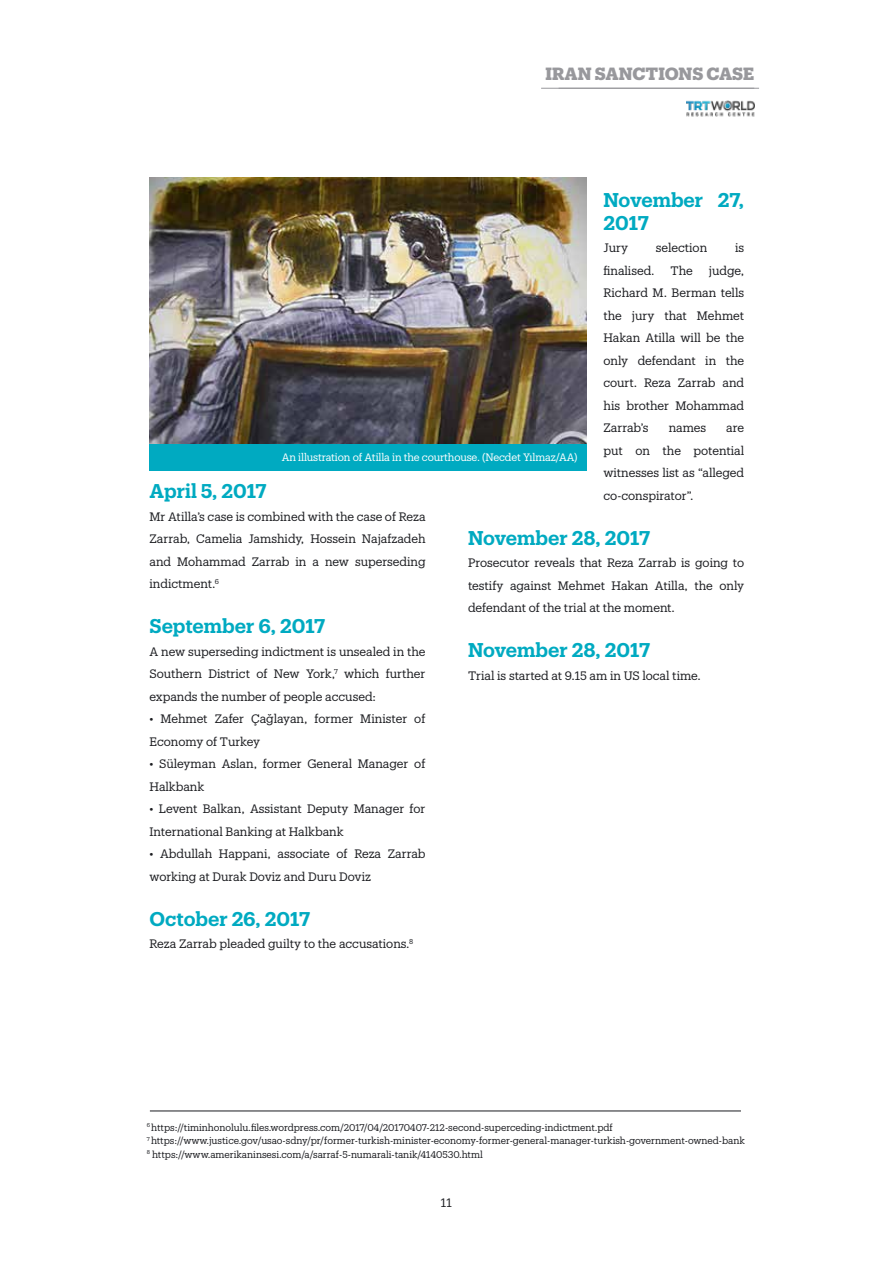
<style>
.page{position:relative;width:893px;height:1263px;background:#fff}
.page>*{position:absolute;margin:0;border:0;box-sizing:border-box;transform-origin:0 0}
.t1{font:600 19.5px/22.5px "Produkt";letter-spacing:-.005em;color:#00aac1}
.t2{font:700 17.4px "Produkt";letter-spacing:-.005em;color:#98989c}
.t3{font:12px/22.5px "Produkt";color:#1b1c20;text-align:justify}
.t4{font:10.5px "Produkt";letter-spacing:-.01em;color:#fff}
.t5{font:9.6px/13.5px "Produkt";color:#1b1c20}
</style>
<div class="page">
<hr style="left:150px;top:1111px;width:591px;height:1px;background:#1b1c20">
<img style="left:149px;top:177px;width:437px;height:267px">
<div style="left:149px;top:444px;width:438px;height:27px;background:#00aac1"></div>
<hr style="left:541px;top:88px;width:218px;height:1px;background:#98989c">
<img style="left:686px;top:100px;width:68px;height:17px">
<h2 class="t2" style="left:546px;top:61px;width:210px">IRAN SANCTIONS CASE</h2>
<h1 class="t1" style="left:603px;top:188px;width:142px">November 27,<br>2017</h1>
<p class="t3" style="left:603px;top:236px;width:26px">Jury</p>
<p class="t3" style="left:656px;top:236px;width:53px">selection</p>
<p class="t3" style="left:735px;top:236px;width:11px">is</p>
<p class="t3" style="left:603px;top:258px;width:53px">finalised.</p>
<p class="t3" style="left:671px;top:258px;width:24px">The</p>
<p class="t3" style="left:603px;top:258px;width:142px;text-indent:105px">judge, Richard M. Berman tells the jury that Mehmet Hakan Atilla will be the only defendant in the court. Reza Zarrab and his brother Mohammad Zarrab’s</p>
<p class="t3" style="left:603px;top:416px;width:142px;text-indent:123px">are put on the potential witnesses list as “alleged co-conspirator”.</p>
<h1 class="t1" style="left:468px;top:525px;width:184px">November 28, 2017</h1>
<p class="t3" style="left:468px;top:551px;width:278px">Prosecutor reveals that Reza Zarrab is going to testify against Mehmet Hakan Atilla, the only defendant of the trial at the moment.</p>
<h1 class="t1" style="left:468px;top:638px;width:184px">November 28, 2017</h1>
<p class="t3" style="left:468px;top:663px;width:234px">Trial is started at 9.15 am in US local time.</p>
<p class="t3" style="left:669px;top:416px;width:39px">names</p>
<p class="t4" style="left:282px;top:450px;width:297px">An illustration of Atilla in the courthouse. (Necdet Yılmaz/AA)</p>
<h1 class="t1" style="left:150px;top:479px;width:119px">April 5, 2017</h1>
<p class="t3" style="left:150px;top:504px;width:278px">Mr Atilla’s case is combined with the case of Reza Zarrab, Camelia Jamshidy, Hossein Najafzadeh and Mohammad Zarrab in a new superseding indictment.<sup>6</sup></p>
<h1 class="t1" style="left:150px;top:614px;width:177px">September 6, 2017</h1>
<p class="t3" style="left:150px;top:639px;width:278px">A new superseding indictment is unsealed in the Southern District of New York,<sup>7</sup> which further expands the number of people accused:</p>
<p class="t3" style="left:150px;top:707px;width:278px">• Mehmet Zafer Çağlayan, former Minister of<br>Economy of Turkey</p>
<p class="t3" style="left:150px;top:752px;width:278px">• Süleyman Aslan, former General Manager of<br>Halkbank</p>
<p class="t3" style="left:150px;top:797px;width:278px">• Levent Balkan, Assistant Deputy Manager for<br>International Banking at Halkbank</p>
<p class="t3" style="left:150px;top:842px;width:278px">• Abdullah Happani, associate of Reza Zarrab working at Durak Doviz and Duru Doviz</p>
<h1 class="t1" style="left:150px;top:906px;width:162px">October 26, 2017</h1>
<p class="t3" style="left:150px;top:932px;width:265px">Reza Zarrab pleaded guilty to the accusations.<sup>8</sup></p>
<p class="t5" style="left:147px;top:1120px;width:600px"><sup>6</sup> https://timinhonolulu.files.wordpress.com/2017/04/20170407-212-second-superceding-indictment.pdf<br><sup>7</sup> https://www.justice.gov/usao-sdny/pr/former-turkish-minister-economy-former-general-manager-turkish-government-owned-bank<br><sup>8</sup> https://www.amerikaninsesi.com/a/sarraf-5-numarali-tanik/4140530.html</p>
<p class="t3" style="left:441px;top:1191px;width:13px">11</p>
</div>
